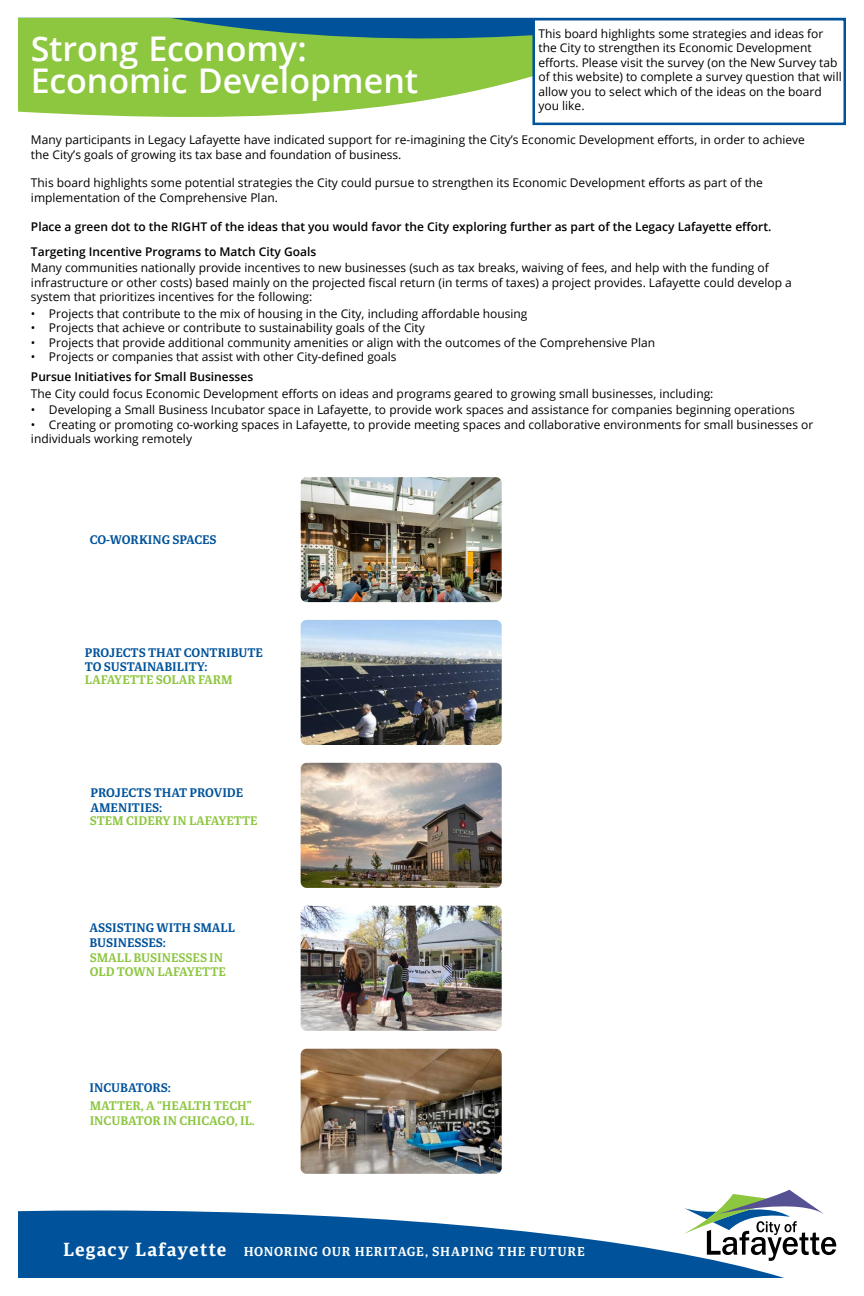
<style>
.page{position:relative;width:864px;height:1296px;background:#fff}
.page>*{position:absolute;margin:0;border:0;box-sizing:border-box;transform-origin:0 0}
.t1{font:600 34px/31.8px "Open Sans";color:#fff}
.t2{font:700 12.45px "Portada";letter-spacing:.055em;color:#fff}
.t3{font:12px/14.4px "Open Sans";color:#000}
.t4{font:600 12px/25.2px "Open Sans";color:#000}
.t5{font:700 12px/14.4px "Portada";color:#00539b}
.t6{font:700 12px/14.4px "Portada";color:#8dc63f}
.s1{font-size:18.2px}
</style>
<div class="page">
<svg style="left:18px;top:1210px;width:766px;height:68px;fill:#00539b"></svg>
<svg style="left:18px;top:18px;width:514px;height:99px;background:#87be59"></svg>
<svg style="left:683px;top:1190px;width:153px;height:71px"></svg>
<img style="left:301px;top:477px;width:201px;height:125px">
<img style="left:301px;top:620px;width:201px;height:125px">
<img style="left:301px;top:763px;width:201px;height:125px">
<img style="left:301px;top:906px;width:201px;height:125px">
<img style="left:301px;top:1049px;width:201px;height:125px">
<div style="left:532px;top:18px;width:314px;height:107px;background:#fff;border:2px solid #00539b"></div>
<h1 class="t1" style="left:31px;top:32px;width:389px">Strong Economy:<br>Economic Development</h1>
<p class="t3" style="left:538px;top:26px;width:305px">This board highlights some strategies and ideas for the City to strengthen its Economic Development efforts. Please visit the survey (on the New Survey tab of this website) to complete a survey question that will allow you to select which of the ideas on the board you like.</p>
<p class="t3" style="left:31px;top:132px;width:776px">Many participants in Legacy Lafayette have indicated support for re-imagining the City’s Economic Development efforts, in order to achieve the City’s goals of growing its tax base and foundation of business.</p>
<p class="t3" style="left:31px;top:176px;width:734px">This board highlights some potential strategies the City could pursue to strengthen its Economic Development efforts as part of the implementation of the Comprehensive Plan.</p>
<p class="t4" style="left:31px;top:213px;width:742px">Place a green dot to the RIGHT of the ideas that you would favor the City exploring further as part of the Legacy Lafayette effort.<br>Targeting Incentive Programs to Match City Goals</p>
<p class="t3" style="left:31px;top:261px;width:762px">Many communities nationally provide incentives to new businesses (such as tax breaks, waiving of fees, and help with the funding of infrastructure or other costs) based mainly on the projected fiscal return (in terms of taxes) a project provides. Lafayette could develop a system that prioritizes incentives for the following:</p>
<p class="t3" style="left:31px;top:306px;width:498px">• Projects that contribute to the mix of housing in the City, including affordable housing</p>
<p class="t3" style="left:31px;top:320px;width:395px">• Projects that achieve or contribute to sustainability goals of the City</p>
<p class="t3" style="left:31px;top:335px;width:626px">• Projects that provide additional community amenities or align with the outcomes of the Comprehensive Plan</p>
<p class="t3" style="left:31px;top:349px;width:367px">• Projects or companies that assist with other City-defined goals</p>
<p class="t4" style="left:31px;top:364px;width:224px">Pursue Initiatives for Small Businesses</p>
<p class="t3" style="left:31px;top:386px;width:684px">The City could focus Economic Development efforts on ideas and programs geared to growing small businesses, including:</p>
<p class="t3" style="left:31px;top:402px;width:765px">• Developing a Small Business Incubator space in Lafayette, to provide work spaces and assistance for companies beginning operations</p>
<p class="t3" style="left:31px;top:417px;width:784px">• Creating or promoting co-working spaces in Lafayette, to provide meeting spaces and collaborative environments for small businesses or individuals working remotely</p>
<p class="t5" style="left:90px;top:532px;width:128px">CO-WORKING SPACES</p>
<p class="t5" style="left:85px;top:645px;width:180px">PROJECTS THAT CONTRIBUTE<br>TO SUSTAINABILITY:</p>
<p class="t6" style="left:85px;top:672px;width:149px">LAFAYETTE SOLAR FARM</p>
<p class="t5" style="left:91px;top:785px;width:154px">PROJECTS THAT PROVIDE<br>AMENITIES:</p>
<p class="t6" style="left:90px;top:813px;width:169px">STEM CIDERY IN LAFAYETTE</p>
<p class="t5" style="left:90px;top:920px;width:147px">ASSISTING WITH SMALL<br>BUSINESSES:</p>
<p class="t6" style="left:90px;top:950px;width:138px">SMALL BUSINESSES IN<br>OLD TOWN LAFAYETTE</p>
<p class="t5" style="left:90px;top:1080px;width:83px">INCUBATORS:</p>
<p class="t6" style="left:90px;top:1099px;width:167px">MATTER, A “HEALTH TECH”<br>INCUBATOR IN CHICAGO, IL.</p>
<p class="t2" style="left:63px;top:1242px;width:524px"><span class="s1">Legacy Lafayette</span> HONORING OUR HERITAGE, SHAPING THE FUTURE</p>
</div>
